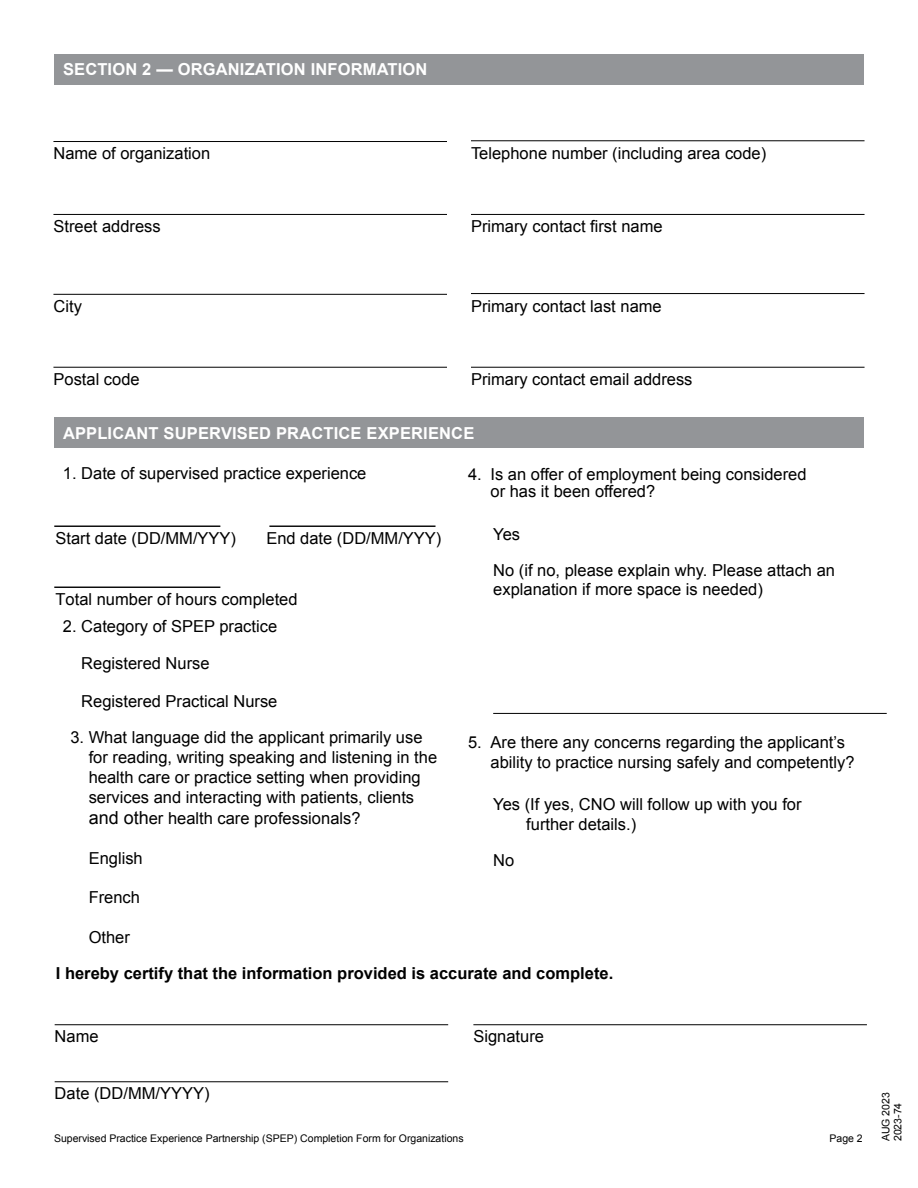
<style>
.page{position:relative;width:918px;height:1188px;background:#fff}
.page>*{position:absolute;margin:0;border:0;box-sizing:border-box;transform-origin:0 0}
.t1{font:16.5px/19.5px "Arial";color:#000}
.t2{font:16.5px/20.1px "Arial";color:#000}
.t3{font:700 16.5px "Arial";letter-spacing:.01em;color:#fff}
.t4{font:700 16.5px "Arial";color:#000}
.t5{font:10.5px/12px "Arial";color:#000}
.s1{font-style:inherit}
.s2{font-size:18px}
</style>
<div class="page">
<div style="left:54px;top:54px;width:810px;height:30px;background:#939598"></div>
<div style="left:54px;top:418px;width:810px;height:30px;background:#939598"></div>
<hr style="left:53px;top:141px;width:394px;height:1px;background:#000">
<hr style="left:493px;top:713px;width:394px;height:1px;background:#000">
<hr style="left:53px;top:294px;width:394px;height:1px;background:#000">
<hr style="left:53px;top:214px;width:394px;height:1px;background:#000">
<hr style="left:53px;top:367px;width:394px;height:1px;background:#000">
<hr style="left:471px;top:214px;width:394px;height:1px;background:#000">
<hr style="left:471px;top:367px;width:394px;height:1px;background:#000">
<hr style="left:471px;top:140px;width:394px;height:1px;background:#000">
<hr style="left:471px;top:293px;width:394px;height:1px;background:#000">
<hr style="left:55px;top:1024px;width:393px;height:1px;background:#000">
<hr style="left:55px;top:1081px;width:393px;height:1px;background:#000">
<hr style="left:473px;top:1024px;width:394px;height:1px;background:#000">
<hr style="left:269px;top:526px;width:167px;height:1px;background:#000">
<hr style="left:54px;top:526px;width:166px;height:1px;background:#000">
<hr style="left:54px;top:587px;width:166px;height:1px;background:#000">
<p class="t3" style="left:63px;top:58px;width:366px">SECTION 2 — ORGANIZATION INFORMATION</p>
<p class="t1" style="left:53px;top:144px;width:158px">Name of organization</p>
<p class="t1" style="left:54px;top:217px;width:109px">Street address</p>
<p class="t1" style="left:471px;top:144px;width:297px">Telephone number (including area code)</p>
<p class="t1" style="left:471px;top:217px;width:193px">Primary contact first name</p>
<p class="t1" style="left:54px;top:296px;width:30px">City</p>
<p class="t1" style="left:471px;top:296px;width:192px">Primary contact last name</p>
<p class="t1" style="left:54px;top:370px;width:88px">Postal code</p>
<p class="t1" style="left:471px;top:370px;width:223px">Primary contact email address</p>
<p class="t3" style="left:63px;top:422px;width:413px">APPLICANT SUPERVISED PRACTICE EXPERIENCE</p>
<p class="t1" style="left:63px;top:463px;width:305px">1. Date of supervised practice experience</p>
<p class="t1" style="left:468px;top:464px;width:340px">4. Is an offer of employment being considered</p>
<p class="t2" style="left:56px;top:529px;width:182px">Start date (DD/MM/YYY)</p>
<p class="t2" style="left:266px;top:529px;width:177px">End date (DD/MM/YYY)</p>
<p class="t2" style="left:56px;top:589px;width:244px">Total number of hours completed</p>
<p class="t1" style="left:63px;top:617px;width:216px"><span class="s1">2.</span> Category of SPEP practice</p>
<p class="t1" style="left:81px;top:654px;width:130px">Registered Nurse</p>
<p class="t1" style="left:81px;top:691px;width:198px">Registered Practical Nurse</p>
<p class="t2" style="left:89px;top:728px;width:350px;text-indent:-18px">3. What language did the applicant primarily use for reading, writing speaking and listening in the health care or practice setting when providing services and interacting with patients, clients <span class="s2">and oth</span>er health care professionals?</p>
<p class="t2" style="left:89px;top:848px;width:56px">English</p>
<p class="t2" style="left:89px;top:888px;width:53px">French</p>
<p class="t2" style="left:89px;top:927px;width:43px">Other</p>
<p class="t1" style="left:491px;top:482px;width:166px">or has it been offered?</p>
<p class="t1" style="left:493px;top:516px;width:343px;line-height:36px">Yes<br>No (if no, please explain why. Please attach an</p>
<p class="t1" style="left:493px;top:580px;width:271px">explanation if more space is needed)</p>
<p class="t1" style="left:491px;top:733px;width:366px;text-indent:-23px">5. Are there any concerns regarding the applicant’s ability to practice nursing safely and competently?</p>
<p class="t1" style="left:526px;top:795px;width:277px;text-indent:-33px">Yes (If yes, CNO will follow up with you for further details.)</p>
<p class="t1" style="left:493px;top:850px;width:23px">No</p>
<p class="t4" style="left:56px;top:962px;width:559px"><span class="s1">I</span> hereby certify that the information provided is accurate and complete.</p>
<p class="t1" style="left:55px;top:1027px;width:46px">Name</p>
<p class="t1" style="left:55px;top:1084px;width:156px">Date (DD/MM/YYYY)</p>
<p class="t1" style="left:473px;top:1027px;width:72px">Signature</p>
<p class="t5" style="left:54px;top:1132px;width:411px">Supervised Practice Experience Partnership (SPEP) Completion Form for Organizations</p>
<p class="t5" style="left:829px;top:1132px;width:35px">Page 2</p>
<p class="t5" style="left:880px;top:1141px;width:51px;rotate:-90deg">AUG 2023<br>2023-74</p>
</div>
